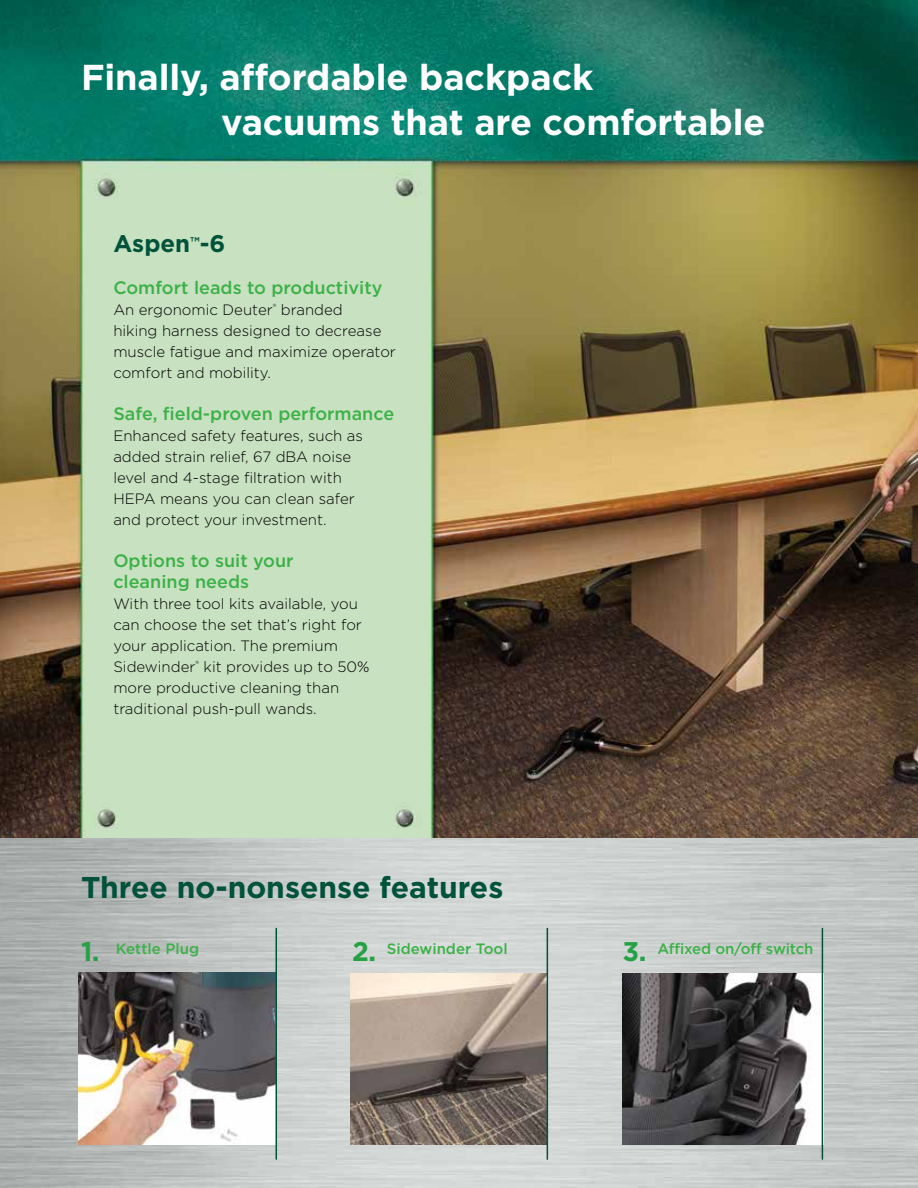
<style>
.page{position:relative;width:918px;height:1188px;background:#fff}
.page>*{position:absolute;margin:0;border:0;box-sizing:border-box;transform-origin:0 0}
.t1{font:700 36px/45px "Gotham";letter-spacing:-.005em;color:#fff}
.t2{font:700 30px "Gotham";color:#00523b}
.t3{font:700 27px "Gotham";color:#26a146}
.t4{font:700 24px "Gotham";color:#00523b}
.t5{font:500 18px/21px "Gotham";color:#3cb148}
.t6{font:300 15px/21px "Gotham";color:#000}
.t7{font:500 15px "Gotham";color:#3cb148}
</style>
<div class="page">
<img style="left:0;top:837px;width:918px;height:351px">
<img style="left:0;top:0;width:918px;height:837px">
<img style="left:79px;top:972px;width:197px;height:173px">
<img style="left:350px;top:973px;width:197px;height:172px">
<hr style="left:276px;top:928px;width:1px;height:232px;background:#00523b">
<hr style="left:547px;top:928px;width:1px;height:232px;background:#00523b">
<img style="left:623px;top:973px;width:199px;height:172px">
<hr style="left:822px;top:928px;width:1px;height:232px;background:#00523b">
<h1 class="t1" style="left:221px;top:55px;width:546px;text-indent:-140px">Finally, affordable backpack<br>vacuums that are comfortable</h1>
<h3 class="t4" style="left:113px;top:228px;width:114px">Aspen<sup>™</sup>-6</h3>
<p class="t5" style="left:113px;top:277px;width:271px">Comfort leads to productivity</p>
<p class="t6" style="left:113px;top:299px;width:284px">An ergonomic Deuter<sup>®</sup> branded<br>hiking harness designed to decrease muscle fatigue and maximize operator comfort and mobility.</p>
<p class="t5" style="left:113px;top:403px;width:282px">Safe, field-proven performance</p>
<p class="t6" style="left:113px;top:425px;width:251px">Enhanced safety features, such as added strain relief, 67 dBA noise level and 4-stage filtration with<br>HEPA means you can clean safer and protect your investment.</p>
<p class="t5" style="left:113px;top:550px;width:182px">Options to suit your cleaning needs</p>
<p class="t6" style="left:113px;top:593px;width:258px">With three tool kits available, you can choose the set that’s right for your application. The premium<br>Sidewinder<sup>®</sup> kit provides up to 50% more productive cleaning than traditional push-pull wands.</p>
<h2 class="t2" style="left:81px;top:867px;width:424px">Three no-nonsense features</h2>
<h3 class="t3" style="left:81px;top:933px;width:20px">1.</h3>
<h3 class="t3" style="left:352px;top:933px;width:26px">2.</h3>
<h3 class="t3" style="left:623px;top:933px;width:26px">3.</h3>
<p class="t7" style="left:116px;top:939px;width:85px">Kettle Plug</p>
<p class="t7" style="left:387px;top:939px;width:122px">Sidewinder Tool</p>
<p class="t7" style="left:657px;top:939px;width:158px">Affixed on/off switch</p>
</div>
